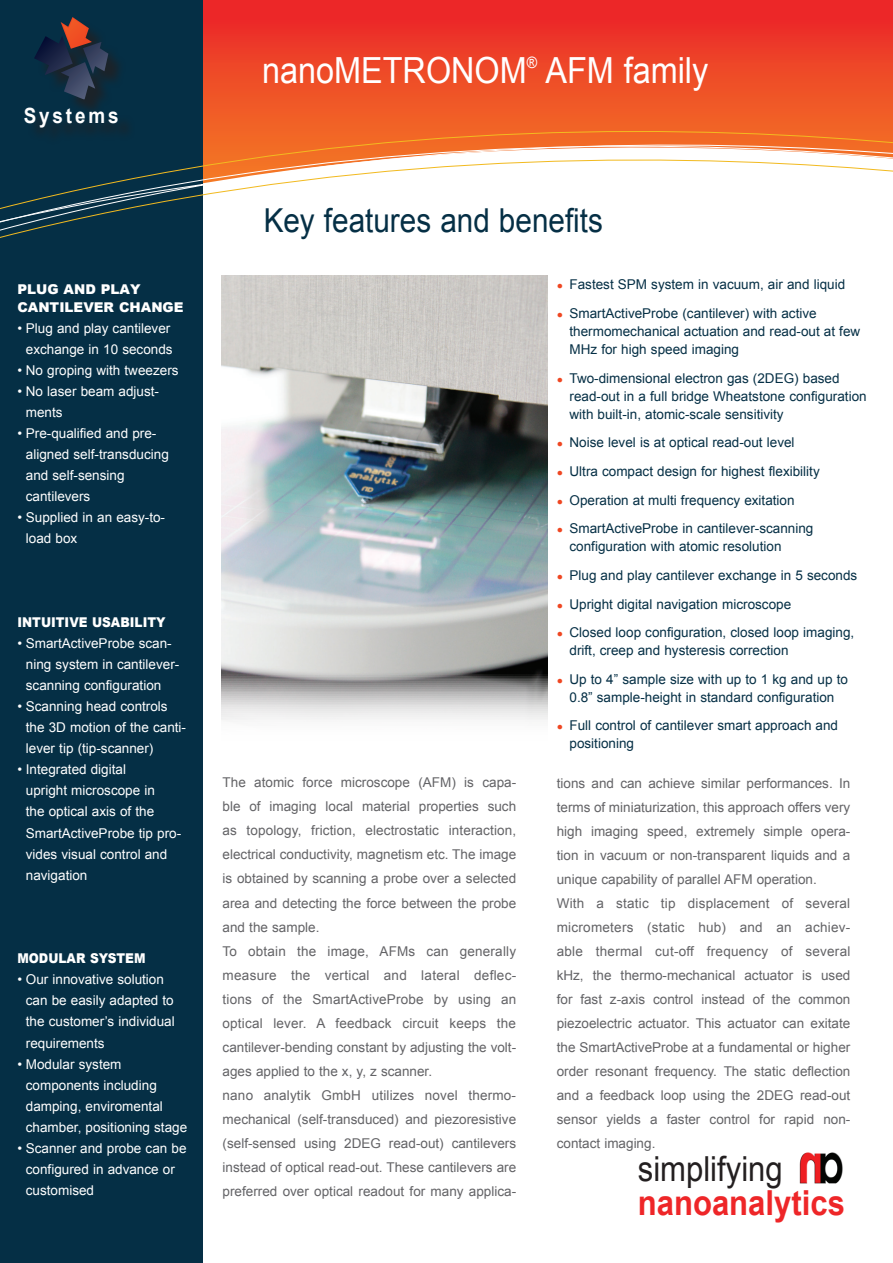
<style>
.page{position:relative;width:893px;height:1263px;background:#fff}
.page>*{position:absolute;margin:0;border:0;box-sizing:border-box;transform-origin:0 0}
.t1{font:36px "Arial";color:#fff;scale:.9 1}
.t2{font:700 34.5px "Arial";color:#ee2628;scale:.9 1}
.t3{font:34.5px "Arial";color:#231f20;scale:.9 1}
.t4{font:33px "Arial";color:#052f45;scale:.9 1}
.t5{font:700 21px "Arial";letter-spacing:.15em;color:#fff;scale:.9 1}
.t6{font:15.75px "Arial";color:#fff;scale:.9 1}
.t7{font:13.5px/24px "Arial";color:#636366}
.t8{font:13.5px/18px "Arial";color:#052f45}
.t9{font:13.5px/21px "Arial";color:#fff}
.t10{font:900 13.5px "Arial";color:#fff;scale:.9 1}
.t11{font:900 13.5px/18px "Arial";color:#fff}
.s1{font-size:10.5px;color:#ef4722}
</style>
<div class="page">
<img style="left:221px;top:276px;width:327px;height:444px">
<svg style="left:203px;top:0;width:690px;height:131px;background:#ed4427"></svg>
<div style="left:0;top:0;width:203px;height:1263px;background:#052f45"></div>
<svg style="left:0;top:131px;width:893px;height:107px"></svg>
<img style="left:799px;top:1152px;width:44px;height:32px">
<div style="left:37px;top:20px;width:89px;height:98px;background:#231f20;opacity:.75"></div>
<svg style="left:34px;top:17px;width:74px;height:82px"></svg>
<div style="left:27px;top:111px;width:109px;height:34px;background:#072d41"></div>
<h3 class="t5" style="left:24px;top:101px;width:107px">Systems</h3>
<p class="t11" style="left:17px;top:280px;width:168px">PLUG AN D PLAY<br>CANTILEVER CHANGE</p>
<p class="t9" style="left:17px;top:318px;width:157px;text-align:right">• Plug and play cantilever exchange in 10 seconds</p>
<p class="t9" style="left:17px;top:360px;width:163px">• No groping with tweezers</p>
<p class="t9" style="left:26px;top:381px;width:135px;text-indent:-9px">• No laser beam adjust&shy;ments</p>
<p class="t9" style="left:26px;top:423px;width:144px;text-indent:-9px">• Pre-qualified and pre&shy;aligned self-transducing and self-sensing cantilevers</p>
<p class="t9" style="left:26px;top:507px;width:141px;text-indent:-9px">• Supplied in an easy-to&shy;load box</p>
<p class="t10" style="left:17px;top:613px;width:27px">INTUITIVE</p>
<p class="t10" style="left:92px;top:613px;width:51px">USABILITY</p>
<p class="t9" style="left:26px;top:633px;width:155px;text-indent:-9px">• SmartActiveProbe scan&shy;ning system in cantilever&shy;scanning configuration</p>
<p class="t9" style="left:26px;top:696px;width:162px;text-indent:-9px">• Scanning head controls the 3D motion of the canti&shy;lever tip (tip-scanner)</p>
<p class="t9" style="left:26px;top:759px;width:157px;text-indent:-9px">• Integrated digital<br>upright microscope in<br>the optical axis of the<br>SmartActiveProbe tip pro&shy;vides visual control and navigation</p>
<p class="t10" style="left:17px;top:949px;width:35px">MODUL</p>
<p class="t10" style="left:67px;top:949px;width:89px">AR SYSTE M</p>
<p class="t9" style="left:26px;top:969px;width:150px;text-indent:-9px">• Our innovative solution can be easily adapted to the customer’s individual requirements</p>
<p class="t9" style="left:26px;top:1053px;width:163px;text-indent:-9px">• Modular system components including damping, enviromental chamber, positioning stage</p>
<p class="t9" style="left:26px;top:1137px;width:162px;text-indent:-9px">• Scanner and probe can be configured in advance or customised</p>
<h1 class="t1" style="left:262px;top:47px;width:296px">nanoMETRONOM</h1>
<p class="t6" style="left:527px;top:53px;width:13px">®</p>
<h1 class="t1" style="left:545px;top:47px;width:183px">AFM family</h1>
<h3 class="t4" style="left:264px;top:199px;width:378px">Key features and benefits</h3>
<p class="t8" style="left:557px;top:276px;width:290px"><span class="s1">●</span> Fastest SPM system in vacuum, air and liquid</p>
<p class="t8" style="left:569px;top:304px;width:292px;text-indent:-13px"><span class="s1">●</span> SmartActiveProbe (cantilever) with active thermomechanical actuation and read-out at few<br>MHz for high speed imaging</p>
<p class="t8" style="left:569px;top:369px;width:299px;text-indent:-13px"><span class="s1">●</span> Two-dimensional electron gas (2DEG) based read-out in a full bridge Wheatstone configuration with built-in, atomic-scale sensitivity</p>
<p class="t8" style="left:557px;top:434px;width:239px"><span class="s1">●</span> Noise level is at optical read-out level</p>
<p class="t8" style="left:557px;top:462px;width:264px"><span class="s1">●</span> Ultra compact design for highest flexibility</p>
<p class="t8" style="left:557px;top:491px;width:239px"><span class="s1">●</span> Operation at multi frequency exitation</p>
<p class="t8" style="left:569px;top:520px;width:245px;text-indent:-13px"><span class="s1">●</span> SmartActiveProbe in cantilever-scanning configuration with atomic resolution</p>
<p class="t8" style="left:557px;top:566px;width:302px"><span class="s1">●</span> Plug and play cantilever exchange in 5 seconds</p>
<p class="t8" style="left:557px;top:595px;width:236px"><span class="s1">●</span> Upright digital navigation microscope</p>
<p class="t8" style="left:569px;top:623px;width:286px;text-indent:-13px"><span class="s1">●</span> Closed loop configuration, closed loop imaging, drift, creep and hysteresis correction</p>
<p class="t8" style="left:557px;top:670px;width:293px;text-align:center"><span class="s1">●</span> Up to 4” sample size with up to 1 kg and up to<br>0.8” sample-height in standard configuration</p>
<p class="t8" style="left:569px;top:717px;width:270px;text-indent:-13px"><span class="s1">●</span> Full control of cantilever smart approach and positioning</p>
<p class="t7" style="left:223px;top:771px;width:295px">The atomic force microscope (AFM) is capa&shy;ble of imaging local material properties such as topology, friction, electrostatic interaction, electrical conductivity, magnetism etc. The image is obtained by scanning a probe over a selected area and detecting the force between the probe and the sample.<br>To obtain the image, AFMs can generally measure the vertical and lateral deflec&shy;tions of the SmartActiveProbe by using an optical lever. A feedback circuit keeps the cantilever-bending constant by adjusting the volt&shy;ages applied to the x, y, z scanner.<br>nano analytik GmbH utilizes novel thermo&shy;mechanical (self-transduced) and piezoresistive (self-sensed using 2DEG read-out) cantilevers instead of optical read-out. These cantilevers are preferred over optical readout for many applica-</p>
<p class="t7" style="left:557px;top:771px;width:295px">tions and can achieve similar performances. In terms of miniaturization, this approach offers very high imaging speed, extremely simple opera&shy;tion in vacuum or non-transparent liquids and a unique capability of parallel AFM operation.<br>With a static tip displacement of several micrometers (static hub) and an achiev&shy;able thermal cut-off frequency of several kHz, the thermo-mechanical actuator is used for fast z-axis control instead of the common piezoelectric actuator. This actuator can exitate the SmartActiveProbe at a fundamental or higher order resonant frequency. The static deflection and a feedback loop using the 2DEG read-out sensor yields a faster control for rapid non&shy;contact imaging.</p>
<h2 class="t3" style="left:638px;top:1146px;width:163px">simplifying</h2>
<h2 class="t2" style="left:638px;top:1180px;width:232px">nanoanalytics</h2>
</div>
